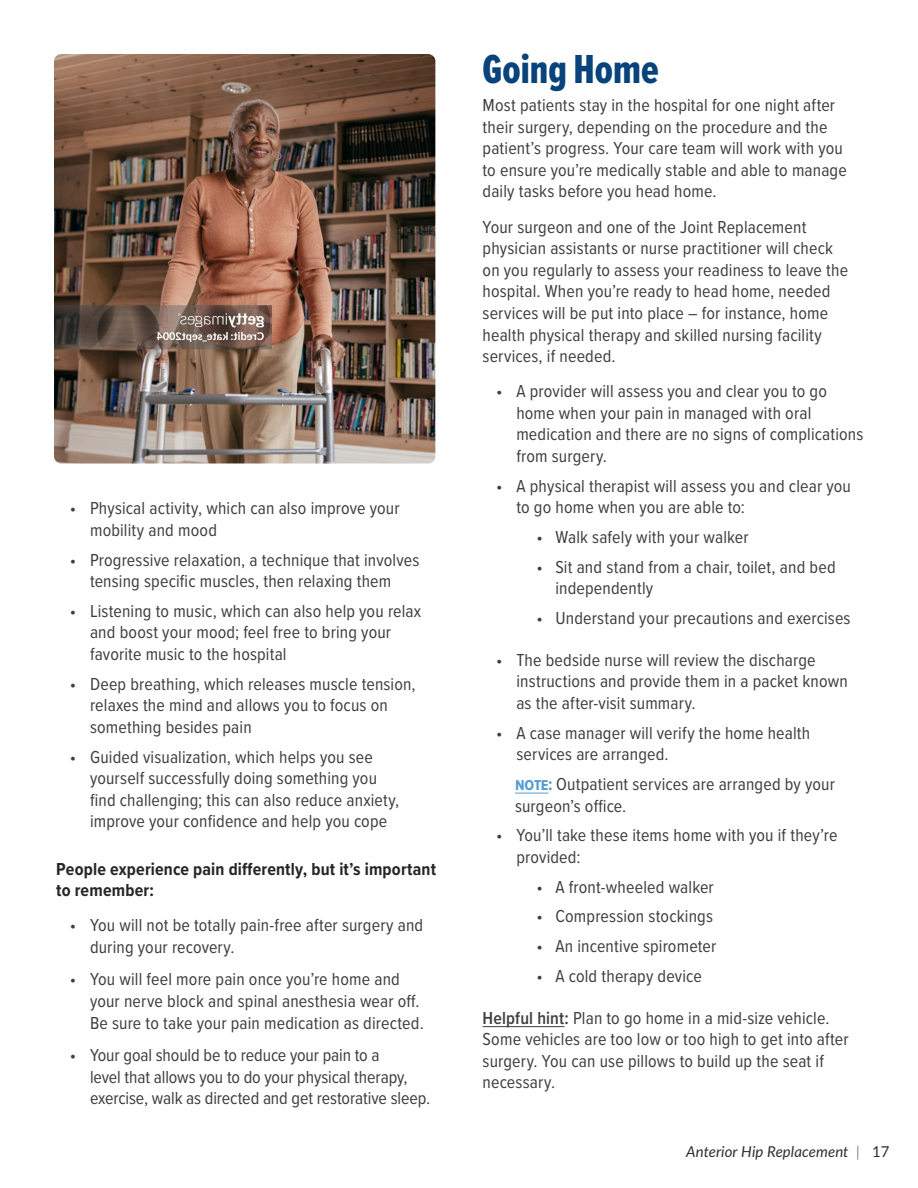
<style>
.page{position:relative;width:918px;height:1188px;background:#fff}
.page>*{position:absolute;margin:0;border:0;box-sizing:border-box;transform-origin:0 0}
.A_head-alt{font:42px "Proxima Nova Ex Cn Extrabld";color:#09437b}
.Body{font:18px/21.6px "Proxima Nova Cond";letter-spacing:.01em;color:#3e3e3f}
.C_head{font:700 18px/21.6px "Proxima Nova Cond";letter-spacing:.01em;color:#282526}
.t1{font:italic 15px "Lato";letter-spacing:.005em;color:#312f30}
.s1{font-weight:700;color:#569ed1}
.s2{font-weight:600}
.s3{font-weight:300;font-style:normal}
.s4{font-style:normal}
</style>
<div class="page">
<img style="left:54px;top:54px;width:381px;height:410px">
<hr style="left:515px;top:793px;width:33px;height:1px;background:#569ed1">
<hr style="left:483px;top:1026px;width:82px;height:1px;background:#3e3e3f">
<p class="Body" style="left:90px;top:497px;width:311px;text-indent:-20px">• Physical activity, which can also improve your mobility and mood</p>
<p class="Body" style="left:70px;top:548px;width:351px;text-align:center">• Progressive relaxation, a technique that involves tensing specific muscles, then relaxing them</p>
<p class="Body" style="left:90px;top:599px;width:333px;text-indent:-20px">• Listening to music, which can also help you relax and boost your mood; feel free to bring your favorite music to the hospital</p>
<p class="Body" style="left:90px;top:672px;width:327px;text-indent:-20px">• Deep breathing, which releases muscle tension, relaxes the mind and allows you to focus on something besides pain</p>
<p class="Body" style="left:90px;top:745px;width:311px;text-indent:-20px">• Guided visualization, which helps you see yourself successfully doing something you find challenging; this can also reduce anxiety, improve your confidence and help you cope</p>
<p class="C_head" style="left:56px;top:858px;width:381px">People experience pain differently, but it’s important to remember:</p>
<p class="Body" style="left:90px;top:914px;width:335px;text-indent:-20px">• You will not be totally pain-free after surgery and during your recovery.</p>
<p class="Body" style="left:90px;top:968px;width:335px;text-indent:-20px">• You will feel more pain once you’re home and your nerve block and spinal anesthesia wear off.<br>Be sure to take your pain medication as directed.</p>
<p class="Body" style="left:90px;top:1043px;width:342px;text-indent:-20px">• Your goal should be to reduce your pain to a<br>level that allows you to do your physical therapy, exercise, walk as directed and get restorative sleep.</p>
<p class="A_head-alt" style="left:483px;top:38px;width:178px">Going Home</p>
<p class="Body" style="left:483px;top:93px;width:366px">Most patients stay in the hospital for one night after their surgery, depending on the procedure and the patient’s progress. Your care team will work with you to ensure you’re medically stable and able to manage daily tasks before you head home.</p>
<p class="Body" style="left:483px;top:215px;width:367px">Your surgeon and one of the Joint Replacement physician assistants or nurse practitioner will check on you regularly to assess your readiness to leave the hospital. When you’re ready to head home, needed services will be put into place – for instance, home health physical therapy and skilled nursing facility services, if needed.</p>
<p class="Body" style="left:516px;top:380px;width:349px;text-indent:-20px">• A provider will assess you and clear you to go home when your pain in managed with oral medication and there are no signs of complications from surgery.</p>
<p class="Body" style="left:516px;top:474px;width:336px;text-indent:-20px">• A physical therapist will assess you and clear you to go home when you are able to:</p>
<p class="Body" style="left:537px;top:525px;width:214px">• Walk safely with your walker</p>
<p class="Body" style="left:555px;top:555px;width:282px;text-indent:-19px">• Sit and stand from a chair, toilet, and bed independently</p>
<p class="Body" style="left:537px;top:606px;width:315px">• Understand your precautions and exercises</p>
<p class="Body" style="left:516px;top:648px;width:333px;text-indent:-20px">• The bedside nurse will review the discharge instructions and provide them in a packet known as the after-visit summary.</p>
<p class="Body" style="left:516px;top:721px;width:295px;text-indent:-20px">• A case manager will verify the home health services are arranged.</p>
<p class="Body" style="left:515px;top:773px;width:321px"><span class="s1">note:</span> Outpatient services are arranged by your surgeon’s office.</p>
<p class="Body" style="left:516px;top:824px;width:323px;text-indent:-20px">• You’ll take these items home with you if they’re provided:</p>
<p class="Body" style="left:537px;top:875px;width:179px">• A front-wheeled walker</p>
<p class="Body" style="left:537px;top:905px;width:178px">• Compression stockings</p>
<p class="Body" style="left:537px;top:935px;width:181px">• An incentive spirometer</p>
<p class="Body" style="left:537px;top:964px;width:167px">• A cold therapy device</p>
<p class="Body" style="left:483px;top:1006px;width:368px"><span class="s2">Helpful hint:</span> Plan to go home in a mid-size vehicle.<br>Some vehicles are too low or too high to get into after surgery. You can use pillows to build up the seat if necessary.</p>
<p class="t1" style="left:686px;top:1140px;width:205px">Anterior Hip Replacement <span class="s3">|</span> <span class="s4">17</span></p>
</div>
